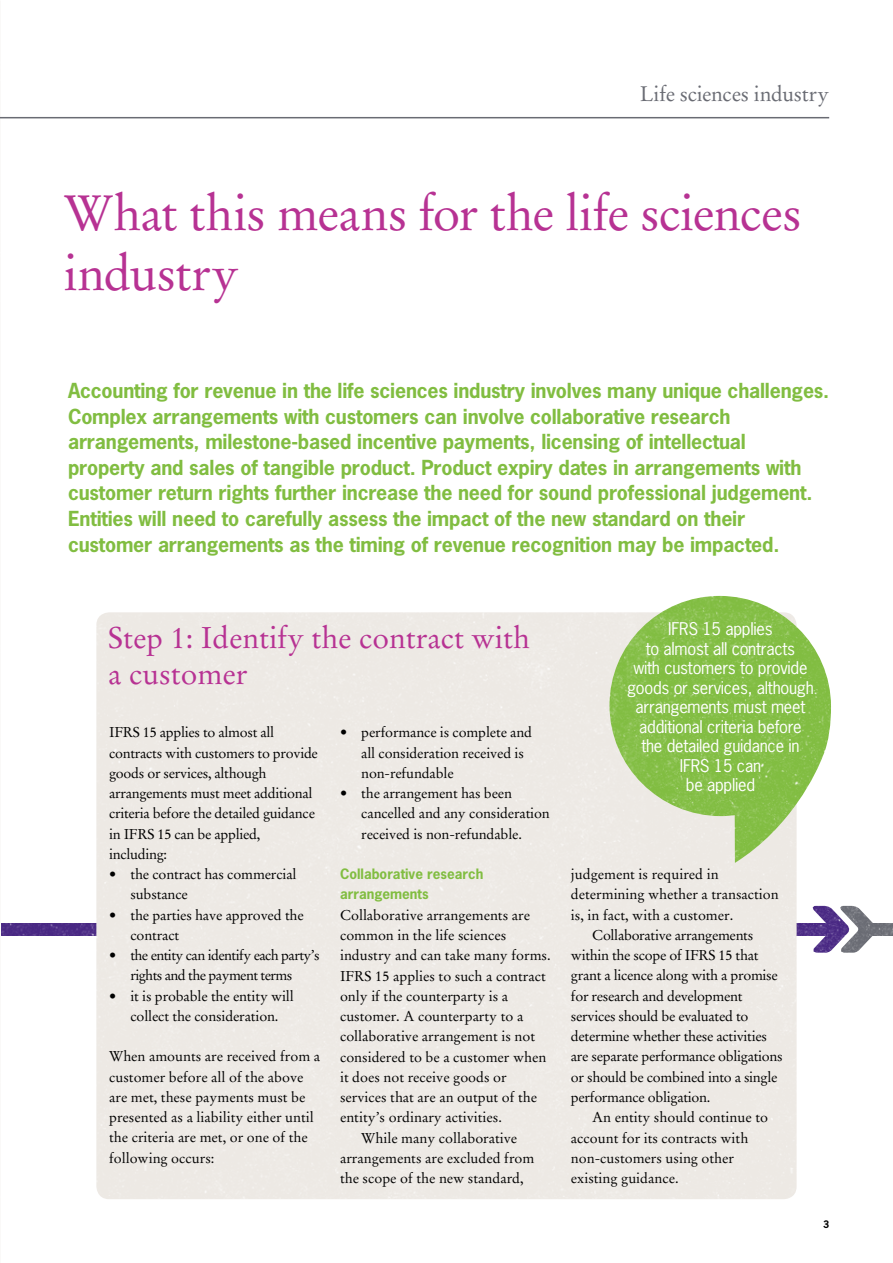
<style>
.page{position:relative;width:893px;height:1263px;background:#fff}
.page>*{position:absolute;margin:0;border:0;box-sizing:border-box;transform-origin:0 0}
.t1{font:49.5px/60px "Stempel Garamond";letter-spacing:-.01em;color:#b73293}
.t2{font:30px/36px "Stempel Garamond";color:#b73293}
.t3{font:21px "Stempel Garamond";letter-spacing:-.01em;color:#696b73}
.t4{font:700 19.5px/25.5px "News Gothic";letter-spacing:-.01em;color:#81bd41}
.t5{font:16.5px/19.5px "News Gothic";letter-spacing:-.015em;color:#fff;text-align:center}
.t6{font:14.25px/20.2px "Stempel Garamond";letter-spacing:-.01em;color:#000}
.t7{font:14.25px/20.2px "Stempel Garamond";letter-spacing:-.04em;color:#000;text-align:center}
.t8{font:700 13.5px/20.2px "News Gothic";color:#81bd41}
.t9{font:700 9.75px "News Gothic";color:#000}
</style>
<div class="page">
<img style="left:1px;top:117px;width:892px;height:1082px">
<hr style="left:0;top:117px;width:829px;height:1px;background:#696b73">
<h3 class="t3" style="left:640px;top:82px;width:191px">Life sciences industry</h3>
<h1 class="t1" style="left:64px;top:183px;width:739px">What this means for the life sciences industry</h1>
<p class="t4" style="left:68px;top:378px;width:763px">Accounting for revenue in the life sciences industry involves many unique challenges.<br>Complex arrangements with customers can involve collaborative research arrangements, milestone-based incentive payments, licensing of intellectual<br>property and sales of tangible product. Product expiry dates in arrangements with customer return rights further increase the need for sound professional judgement.<br>Entities will need to carefully assess the impact of the new standard on their customer arrangements as the timing of revenue recognition may be impacted.</p>
<h2 class="t2" style="left:108px;top:620px;width:423px">Step 1: Identify the contract with a customer</h2>
<p class="t5" style="left:627px;top:619px;width:188px">IFRS 15 applies<br>to almost all contracts<br>with customers to provide goods or services, although arrangements must meet additional criteria before the detailed guidance in<br>IFRS 15 can<br>be applied</p>
<p class="t6" style="left:109px;top:722px;width:210px">IFRS 15 applies to almost all contracts with customers to provide goods or services, although arrangements must meet additional criteria before the detailed guidance in IFRS 15 can be applied, including:</p>
<p class="t6" style="left:130px;top:864px;width:168px;text-indent:-21px">• the contract has commercial substance</p>
<p class="t6" style="left:130px;top:904px;width:175px;text-indent:-21px">• the parties have approved the contract</p>
<p class="t7" style="left:109px;top:945px;width:212px">• the entity can identify each party’s rights and the payment terms</p>
<p class="t6" style="left:109px;top:985px;width:186px;text-align:center">• it is probable the entity will collect the consideration.</p>
<p class="t6" style="left:109px;top:1046px;width:212px">When amounts are received from a customer before all of the above are met, these payments must be presented as a liability either until the criteria are met, or one of the following occurs:</p>
<p class="t6" style="left:361px;top:722px;width:172px;text-indent:-21px">• performance is complete and all consideration received is non-refundable</p>
<p class="t6" style="left:361px;top:783px;width:190px;text-indent:-21px">• the arrangement has been cancelled and any consideration received is non-refundable.</p>
<p class="t8" style="left:340px;top:864px;width:145px">Collaborative research arrangements</p>
<p class="t6" style="left:340px;top:905px;width:191px">Collaborative arrangements are</p>
<p class="t6" style="left:340px;top:925px;width:168px">common in the life sciences</p>
<p class="t6" style="left:340px;top:945px;width:212px">industry and can take many forms.</p>
<p class="t6" style="left:340px;top:965px;width:207px">IFRS 15 applies to such a contract</p>
<p class="t6" style="left:340px;top:986px;width:170px">only if the counterparty is a</p>
<p class="t6" style="left:340px;top:1006px;width:185px">customer. A counterparty to a</p>
<p class="t6" style="left:340px;top:1026px;width:197px">collaborative arrangement is not</p>
<p class="t6" style="left:340px;top:1046px;width:208px">considered to be a customer when</p>
<p class="t6" style="left:340px;top:1067px;width:168px">it does not receive goods or</p>
<p class="t6" style="left:340px;top:1087px;width:199px">services that are an output of the</p>
<p class="t6" style="left:340px;top:1107px;width:163px">entity’s ordinary activities.</p>
<p class="t6" style="left:361px;top:1127px;width:157px">While many collaborative</p>
<p class="t6" style="left:340px;top:1148px;width:196px">arrangements are excluded from</p>
<p class="t6" style="left:340px;top:1168px;width:185px">the scope of the new standard,</p>
<p class="t6" style="left:571px;top:864px;width:149px">judgement is required in</p>
<p class="t6" style="left:571px;top:884px;width:209px">determining whether a transaction</p>
<p class="t6" style="left:571px;top:905px;width:164px">is, in fact, with a customer.</p>
<p class="t6" style="left:592px;top:925px;width:163px">Collaborative arrangements</p>
<p class="t6" style="left:571px;top:945px;width:189px">within the scope of IFRS 15 that</p>
<p class="t6" style="left:571px;top:965px;width:208px">grant a licence along with a promise</p>
<p class="t6" style="left:571px;top:986px;width:173px">for research and development</p>
<p class="t6" style="left:571px;top:1006px;width:179px">services should be evaluated to</p>
<p class="t6" style="left:571px;top:1026px;width:197px">determine whether these activities</p>
<p class="t6" style="left:571px;top:1046px;width:213px">are separate performance obligations</p>
<p class="t6" style="left:571px;top:1067px;width:208px">or should be combined into a single</p>
<p class="t6" style="left:571px;top:1087px;width:141px">performance obligation.</p>
<p class="t6" style="left:592px;top:1107px;width:177px">An entity should continue to</p>
<p class="t6" style="left:571px;top:1127px;width:179px">account for its contracts with</p>
<p class="t6" style="left:571px;top:1148px;width:165px">non-customers using other</p>
<p class="t6" style="left:571px;top:1168px;width:109px">existing guidance.</p>
<p class="t9" style="left:823px;top:1218px;width:8px">3</p>
</div>
